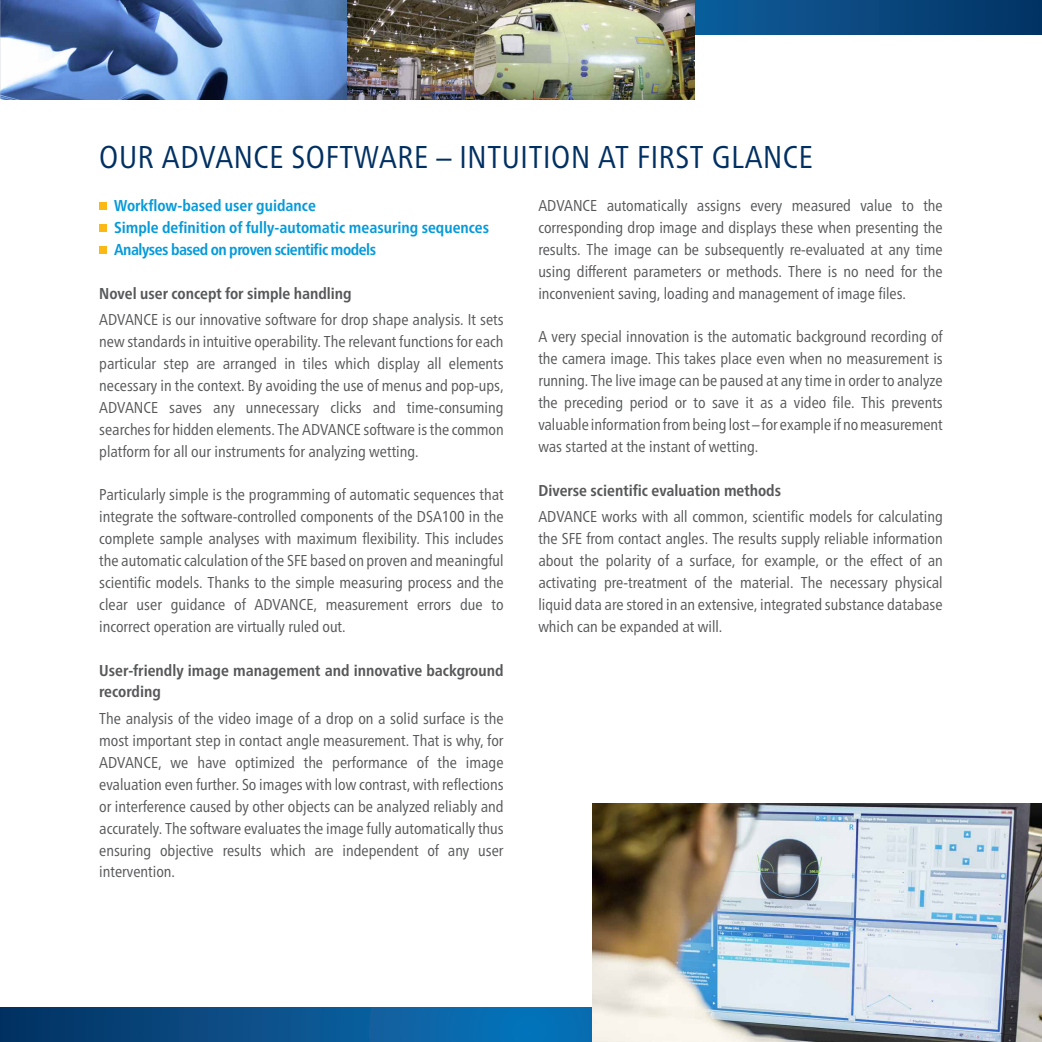
<style>
.page{position:relative;width:1042px;height:1042px;background:#fff}
.page>*{position:absolute;margin:0;border:0;box-sizing:border-box;transform-origin:0 0}
.t1{font:condensed 31.5px "Frutiger Neue LT Pro";letter-spacing:.02em;color:#003062}
.t2{font:condensed 15.75px/21.9px "Frutiger Neue LT Pro";color:#57585a;text-align:justify}
.t3{font:700 condensed 15.75px/21.9px "Frutiger Neue LT Pro";color:#57585a}
.t4{font:700 condensed 15.75px/21.9px "Frutiger Neue LT Pro";color:#069ad9}
</style>
<div class="page">
<svg style="left:694px;top:0;width:348px;height:35px;background:#09487f"></svg>
<svg style="left:0;top:1007px;width:593px;height:35px;background:#085490"></svg>
<div style="left:99px;top:202px;width:8px;height:8px;background:#fcb814"></div>
<div style="left:99px;top:224px;width:8px;height:8px;background:#fcb814"></div>
<div style="left:99px;top:246px;width:8px;height:8px;background:#fcb814"></div>
<img style="left:0;top:0;width:347px;height:99px">
<img style="left:593px;top:804px;width:449px;height:238px">
<img style="left:347px;top:0;width:347px;height:99px">
<h1 class="t1" style="left:99px;top:139px;width:715px">OUR ADVANCE SOFTWARE – INTUITION AT FIRST GLANCE</h1>
<p class="t4" style="left:114px;top:195px;width:376px">Workflow-based user guidance<br>Simple definition of fully-automatic measuring sequences<br>Analyses based on proven scientific models</p>
<p class="t3" style="left:99px;top:282px;width:254px">Novel user concept for simple handling</p>
<p class="t2" style="left:99px;top:309px;width:406px">ADVANCE is our innovative software for drop shape analysis. It sets new standards in intuitive operability. The relevant functions for each particular step are arranged in tiles which display all elements necessary in the context. By avoiding the use of menus and pop-ups, ADVANCE saves any unnecessary clicks and time-consuming searches for hidden elements. The ADVANCE software is the common platform for all our instruments for analyzing wetting.</p>
<p class="t2" style="left:99px;top:484px;width:406px">Particularly simple is the programming of automatic sequences that integrate the software-controlled components of the DSA100 in the complete sample analyses with maximum flexibility. This includes the automatic calculation of the SFE based on proven and meaningful scientific models. Thanks to the simple measuring process and the clear user guidance of ADVANCE, measurement errors due to incorrect operation are virtually ruled out.</p>
<p class="t3" style="left:99px;top:659px;width:406px">User-friendly image management and innovative background recording</p>
<p class="t2" style="left:99px;top:708px;width:406px">The analysis of the video image of a drop on a solid surface is the most important step in contact angle measurement. That is why, for ADVANCE, we have optimized the performance of the image evaluation even further. So images with low contrast, with reflections or interference caused by other objects can be analyzed reliably and accurately. The software evaluates the image fully automatically thus ensuring objective results which are independent of any user intervention.</p>
<p class="t2" style="left:538px;top:195px;width:406px">ADVANCE automatically assigns every measured value to the corresponding drop image and displays these when presenting the results. The image can be subsequently re-evaluated at any time using different parameters or methods. There is no need for the inconvenient saving, loading and management of image files.</p>
<p class="t2" style="left:538px;top:326px;width:406px">A very special innovation is the automatic background recording of the camera image. This takes place even when no measurement is running. The live image can be paused at any time in order to analyze the preceding period or to save it as a video file. This prevents valuable information from being lost – for example if no measurement was started at the instant of wetting.</p>
<p class="t3" style="left:538px;top:479px;width:244px">Diverse scientific evaluation methods</p>
<p class="t2" style="left:538px;top:506px;width:406px">ADVANCE works with all common, scientific models for calculating the SFE from contact angles. The results supply reliable information about the polarity of a surface, for example, or the effect of an activating pre-treatment of the material. The necessary physical liquid data are stored in an extensive, integrated substance database which can be expanded at will.</p>
</div>
